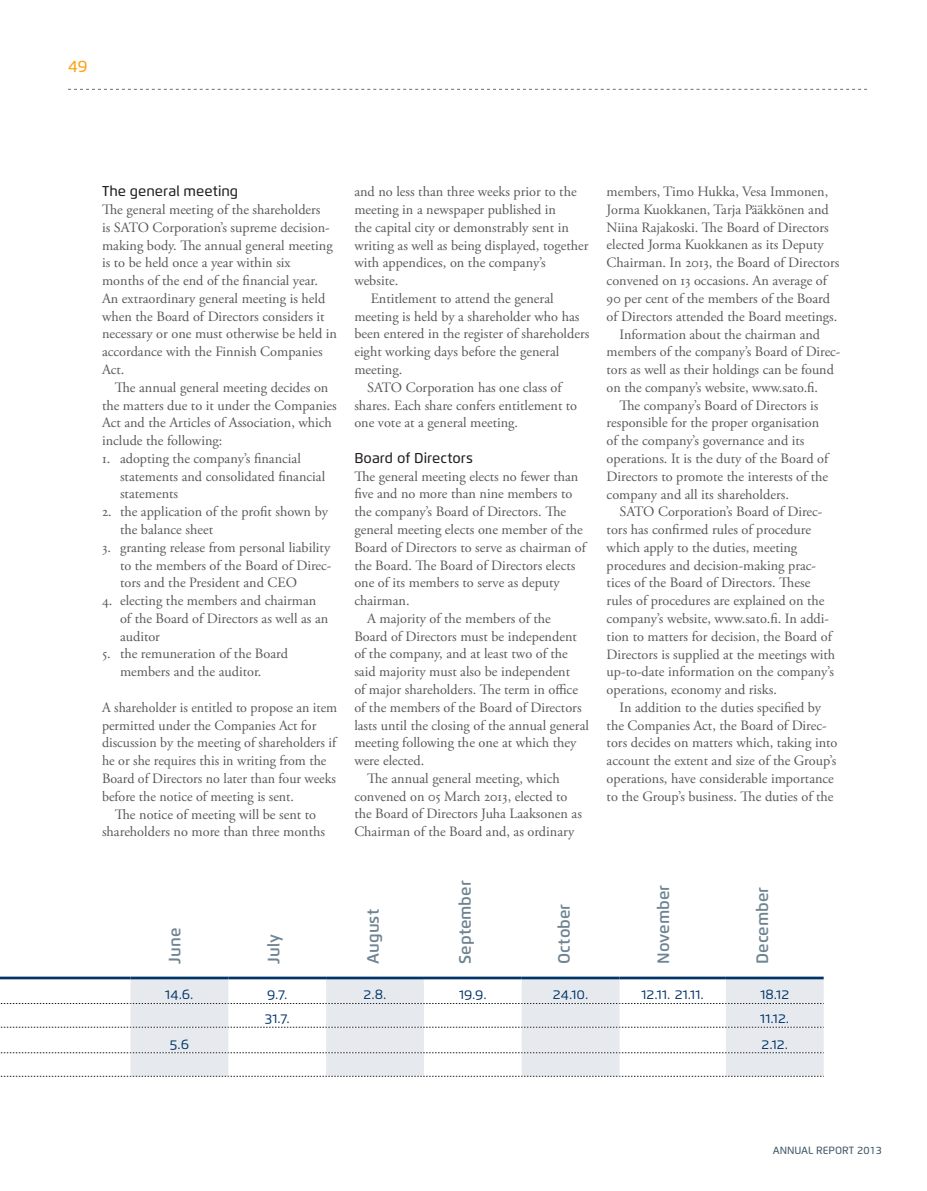
<style>
.page{position:relative;width:927px;height:1191px;background:#fff}
.page>*{position:absolute;margin:0;border:0;box-sizing:border-box;transform-origin:0 0}
.t1{font:600 16.5px "Flexo";color:#6f8492}
.t2{font:500 16.5px "Flexo";color:#f9a51b}
.t3{font:15px "Flexo";letter-spacing:.005em;color:#003367}
.t4{font:14.25px/17.7px "Adobe Garamond Pro";color:#57585a}
.t5{font:500 14.25px "Flexo";color:#231f20}
.t6{font:500 10.5px "Flexo";color:#425a69}
</style>
<div class="page">
<svg style="left:68px;top:89px;width:799px;height:1px"></svg>
<svg style="left:131px;top:979px;width:693px;height:97px;fill:#e6eaee"></svg>
<svg style="left:0;top:1003px;width:824px;height:1px"></svg>
<svg style="left:0;top:1027px;width:824px;height:1px"></svg>
<svg style="left:0;top:1052px;width:824px;height:1px"></svg>
<svg style="left:0;top:1076px;width:824px;height:1px"></svg>
<hr style="left:0;top:976px;width:131px;height:3px;background:#003367">
<hr style="left:131px;top:976px;width:97px;height:3px;background:#003367">
<hr style="left:228px;top:976px;width:98px;height:3px;background:#003367">
<hr style="left:326px;top:976px;width:98px;height:3px;background:#003367">
<hr style="left:424px;top:976px;width:98px;height:3px;background:#003367">
<hr style="left:522px;top:976px;width:98px;height:3px;background:#003367">
<hr style="left:620px;top:976px;width:106px;height:3px;background:#003367">
<hr style="left:726px;top:976px;width:98px;height:3px;background:#003367">
<p class="t2" style="left:68px;top:57px;width:21px">49</p>
<p class="t5" style="left:102px;top:183px;width:138px">The general meeting</p>
<p class="t4" style="left:102px;top:201px;width:237px">The general meeting of the shareholders<br>is SATO Corporation’s supreme decision&shy;making body. The annual general meeting is to be held once a year within six<br>months of the end of the financial year.<br>An extraordinary general meeting is held when the Board of Directors considers it necessary or one must otherwise be held in accordance with the Finnish Companies Act.</p>
<p class="t4" style="left:102px;top:379px;width:236px;text-indent:13px">The annual general meeting decides on the matters due to it under the Companies Act and the Articles of Association, which include the following:</p>
<p class="t4" style="left:120px;top:450px;width:207px;text-indent:-18px">1. adopting the company’s financial statements and consolidated financial statements</p>
<p class="t4" style="left:120px;top:503px;width:209px;text-indent:-18px">2. the application of the profit shown by the balance sheet</p>
<p class="t4" style="left:120px;top:539px;width:213px;text-align:justify;text-indent:-18px">3. granting release from personal liability to the members of the Board of Direc&shy;tors and the President and CEO</p>
<p class="t4" style="left:120px;top:592px;width:210px;text-indent:-18px">4. electing the members and chairman of the Board of Directors as well as an auditor</p>
<p class="t4" style="left:102px;top:645px;width:187px;text-align:center">5. the remuneration of the Board members and the auditor.</p>
<p class="t4" style="left:102px;top:699px;width:237px">A shareholder is entitled to propose an item permitted under the Companies Act for discussion by the meeting of shareholders if he or she requires this in writing from the Board of Directors no later than four weeks before the notice of meeting is sent.</p>
<p class="t4" style="left:102px;top:805px;width:225px;text-align:center">The notice of meeting will be sent to shareholders no more than three months</p>
<p class="t4" style="left:354px;top:183px;width:224px">and no less than three weeks prior to the</p>
<p class="t4" style="left:354px;top:201px;width:203px">meeting in a newspaper published in</p>
<p class="t4" style="left:354px;top:219px;width:216px">the capital city or demonstrably sent in</p>
<p class="t4" style="left:354px;top:237px;width:236px">writing as well as being displayed, together</p>
<p class="t4" style="left:354px;top:254px;width:193px">with appendices, on the company’s</p>
<p class="t4" style="left:354px;top:272px;width:45px">website.</p>
<p class="t4" style="left:371px;top:290px;width:184px">Entitlement to attend the general</p>
<p class="t4" style="left:354px;top:308px;width:227px">meeting is held by a shareholder who has</p>
<p class="t4" style="left:354px;top:325px;width:236px">been entered in the register of shareholders</p>
<p class="t4" style="left:354px;top:343px;width:206px">eight working days before the general</p>
<p class="t4" style="left:354px;top:361px;width:49px">meeting.</p>
<p class="t4" style="left:367px;top:379px;width:196px">SATO Corporation has one class of</p>
<p class="t4" style="left:354px;top:397px;width:224px">shares. Each share confers entitlement to</p>
<p class="t4" style="left:354px;top:414px;width:165px">one vote at a general meeting.</p>
<p class="t5" style="left:354px;top:449px;width:120px">Board of Directors</p>
<p class="t4" style="left:354px;top:468px;width:226px">The general meeting elects no fewer than</p>
<p class="t4" style="left:354px;top:485px;width:220px">five and no more than nine members to</p>
<p class="t4" style="left:354px;top:503px;width:213px">the company’s Board of Directors. The</p>
<p class="t4" style="left:354px;top:521px;width:230px">general meeting elects one member of the</p>
<p class="t4" style="left:354px;top:539px;width:233px">Board of Directors to serve as chairman of</p>
<p class="t4" style="left:354px;top:557px;width:223px">the Board. The Board of Directors elects</p>
<p class="t4" style="left:354px;top:574px;width:207px">one of its members to serve as deputy</p>
<p class="t4" style="left:354px;top:592px;width:57px">chairman.</p>
<p class="t4" style="left:367px;top:610px;width:185px">A majority of the members of the</p>
<p class="t4" style="left:354px;top:628px;width:224px">Board of Directors must be independent</p>
<p class="t4" style="left:354px;top:645px;width:215px">of the company, and at least two of the</p>
<p class="t4" style="left:354px;top:663px;width:217px">said majority must also be independent</p>
<p class="t4" style="left:354px;top:681px;width:225px">of major shareholders. The term in office</p>
<p class="t4" style="left:354px;top:699px;width:229px">of the members of the Board of Directors</p>
<p class="t4" style="left:354px;top:716px;width:236px">lasts until the closing of the annual general</p>
<p class="t4" style="left:354px;top:734px;width:224px">meeting following the one at which they</p>
<p class="t4" style="left:354px;top:752px;width:72px">were elected.</p>
<p class="t4" style="left:367px;top:770px;width:194px">The annual general meeting, which</p>
<p class="t4" style="left:354px;top:788px;width:215px">convened on 05 March 2013, elected to</p>
<p class="t4" style="left:354px;top:805px;width:229px">the Board of Directors Juha Laaksonen as</p>
<p class="t4" style="left:354px;top:823px;width:221px">Chairman of the Board and, as ordinary</p>
<p class="t1" style="left:165px;top:963px;width:37px;rotate:-90deg">June</p>
<p class="t1" style="left:264px;top:963px;width:31px;rotate:-90deg">July</p>
<p class="t1" style="left:363px;top:963px;width:56px;rotate:-90deg">August</p>
<p class="t1" style="left:455px;top:963px;width:85px;rotate:-90deg">September</p>
<p class="t1" style="left:554px;top:963px;width:61px;rotate:-90deg">October</p>
<p class="t4" style="left:607px;top:183px;width:223px">members, Timo Hukka, Vesa Immonen,</p>
<p class="t4" style="left:607px;top:201px;width:224px">Jorma Kuokkanen, Tarja Pääkkönen and</p>
<p class="t4" style="left:607px;top:219px;width:224px">Niina Rajakoski. The Board of Directors</p>
<p class="t4" style="left:607px;top:236px;width:219px">elected Jorma Kuokkanen as its Deputy</p>
<p class="t4" style="left:607px;top:254px;width:234px">Chairman. In 2013, the Board of Directors</p>
<p class="t4" style="left:607px;top:272px;width:222px">convened on 13 occasions. An average of</p>
<p class="t4" style="left:607px;top:290px;width:225px">90 per cent of the members of the Board</p>
<p class="t4" style="left:607px;top:308px;width:232px">of Directors attended the Board meetings.</p>
<p class="t4" style="left:619px;top:326px;width:202px">Information about the chairman and</p>
<p class="t4" style="left:607px;top:343px;width:235px">members of the company’s Board of Direc-</p>
<p class="t4" style="left:607px;top:361px;width:229px">tors as well as their holdings can be found</p>
<p class="t4" style="left:607px;top:379px;width:213px">on the company’s website, www.sato.fi.</p>
<p class="t4" style="left:619px;top:397px;width:201px">The company’s Board of Directors is</p>
<p class="t4" style="left:607px;top:414px;width:214px">responsible for the proper organisation</p>
<p class="t4" style="left:607px;top:432px;width:199px">of the company’s governance and its</p>
<p class="t4" style="left:607px;top:450px;width:223px">operations. It is the duty of the Board of</p>
<p class="t4" style="left:607px;top:468px;width:223px">Directors to promote the interests of the</p>
<p class="t4" style="left:607px;top:485px;width:184px">company and all its shareholders.</p>
<p class="t4" style="left:619px;top:503px;width:205px">SATO Corporation’s Board of Direc-</p>
<p class="t4" style="left:607px;top:521px;width:206px">tors has confirmed rules of procedure</p>
<p class="t4" style="left:607px;top:539px;width:192px">which apply to the duties, meeting</p>
<p class="t4" style="left:607px;top:557px;width:211px">procedures and decision-making prac-</p>
<p class="t4" style="left:607px;top:574px;width:205px">tices of the Board of Directors. These</p>
<p class="t4" style="left:607px;top:592px;width:219px">rules of procedures are explained on the</p>
<p class="t4" style="left:607px;top:610px;width:224px">company’s website, www.sato.fi. In addi-</p>
<p class="t4" style="left:607px;top:628px;width:227px">tion to matters for decision, the Board of</p>
<p class="t4" style="left:607px;top:645px;width:230px">Directors is supplied at the meetings with</p>
<p class="t4" style="left:607px;top:663px;width:229px">up-to-date information on the company’s</p>
<p class="t4" style="left:607px;top:681px;width:172px">operations, economy and risks.</p>
<p class="t4" style="left:619px;top:699px;width:203px">In addition to the duties specified by</p>
<p class="t4" style="left:607px;top:716px;width:222px">the Companies Act, the Board of Direc-</p>
<p class="t4" style="left:607px;top:734px;width:232px">tors decides on matters which, taking into</p>
<p class="t4" style="left:607px;top:752px;width:231px">account the extent and size of the Group’s</p>
<p class="t4" style="left:607px;top:770px;width:229px">operations, have considerable importance</p>
<p class="t4" style="left:607px;top:788px;width:228px">to the Group’s business. The duties of the</p>
<p class="t1" style="left:653px;top:963px;width:80px;rotate:-90deg">November</p>
<p class="t1" style="left:752px;top:963px;width:78px;rotate:-90deg">December</p>
<p class="t3" style="left:165px;top:985px;width:30px">14.6.</p>
<p class="t3" style="left:267px;top:985px;width:22px">9.7.</p>
<p class="t3" style="left:364px;top:985px;width:24px">2.8.</p>
<p class="t3" style="left:459px;top:985px;width:29px">19.9.</p>
<p class="t3" style="left:553px;top:985px;width:37px">24.10.</p>
<p class="t3" style="left:641px;top:985px;width:64px">12.11. 21.11.</p>
<p class="t3" style="left:760px;top:985px;width:30px">18.12</p>
<p class="t3" style="left:265px;top:1008px;width:26px">31.7.</p>
<p class="t3" style="left:760px;top:1008px;width:30px">11.12.</p>
<p class="t3" style="left:170px;top:1034px;width:21px">5.6</p>
<p class="t3" style="left:761px;top:1034px;width:28px">2.12.</p>
<p class="t6" style="left:773px;top:1143px;width:111px">ANNUAL REPORT 2013</p>
</div>
